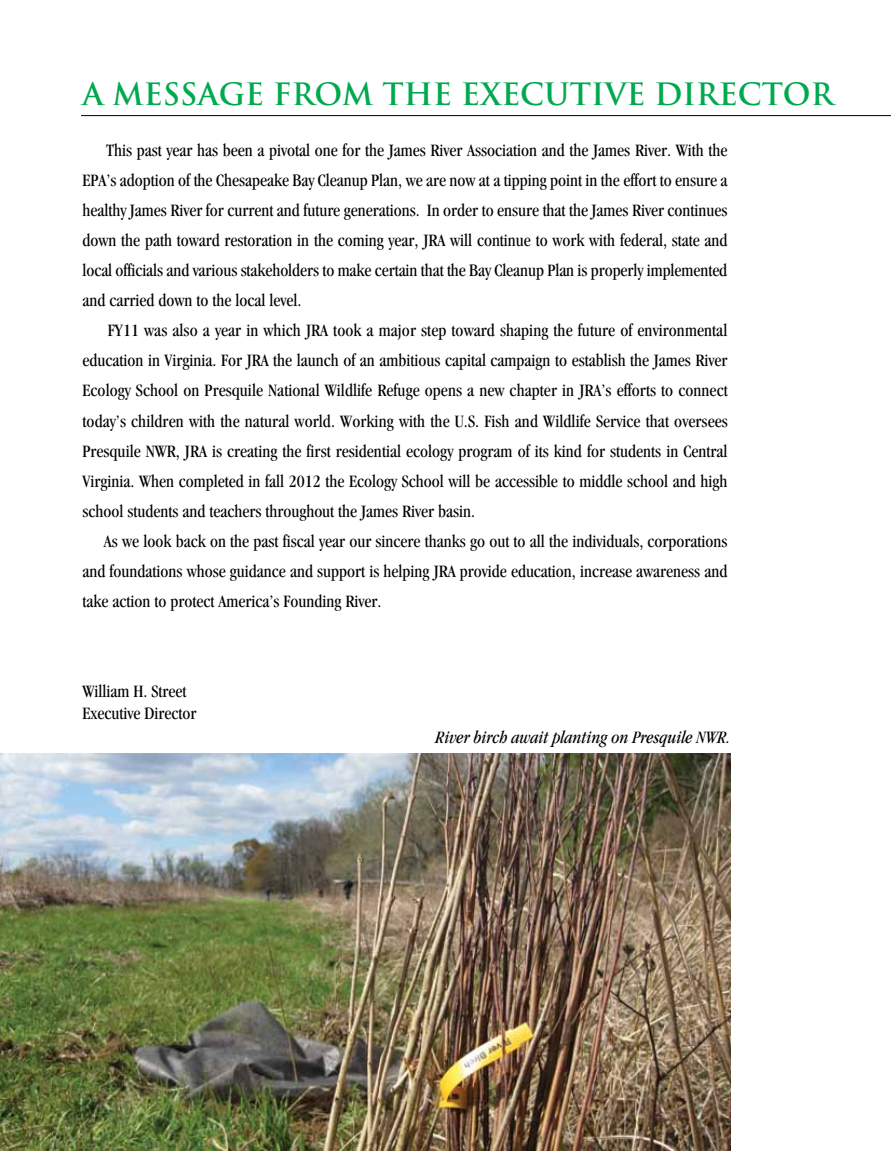
<style>
.page{position:relative;width:891px;height:1151px;background:#fff}
.page>*{position:absolute;margin:0;border:0;box-sizing:border-box;transform-origin:0 0}
.t1{font:700 30px "Trajan";color:#00a94f}
.t2{font:condensed 18px/30px "Garamond";color:#000;text-align:justify}
.t3{font:italic condensed 18px "Garamond";color:#000}
</style>
<div class="page">
<hr style="left:81px;top:115px;width:810px;height:1px;background:#000">
<img style="left:1px;top:753px;width:729px;height:397px">
<h1 class="t1" style="left:82px;top:76px;width:752px">A MESSAGE FROM THE EXECUTIVE DIRECTOR</h1>
<p class="t2" style="left:82px;top:135px;width:647px;text-indent:24px">This past year has been a pivotal one for the James River Association and the James River. With the EPA’s adoption of the Chesapeake Bay Cleanup Plan, we are now at a tipping point in the effort to ensure a healthy James River for current and future generations. In order to ensure that the James River continues down the path toward restoration in the coming year, JRA will continue to work with federal, state and local officials and various stakeholders to make certain that the Bay Cleanup Plan is properly implemented and carried down to the local level.</p>
<p class="t2" style="left:82px;top:315px;width:647px;text-indent:25px">FY11 was also a year in which JRA took a major step toward shaping the future of environmental education in Virginia. For JRA the launch of an ambitious capital campaign to establish the James River Ecology School on Presquile National Wildlife Refuge opens a new chapter in JRA’s efforts to connect today’s children with the natural world. Working with the U.S. Fish and Wildlife Service that oversees Presquile NWR, JRA is creating the first residential ecology program of its kind for students in Central Virginia. When completed in fall 2012 the Ecology School will be accessible to middle school and high school students and teachers throughout the James River basin.</p>
<p class="t2" style="left:82px;top:525px;width:647px;text-indent:21px">As we look back on the past fiscal year our sincere thanks go out to all the individuals, corporations and foundations whose guidance and support is helping JRA provide education, increase awareness and take action to protect America’s Founding River.</p>
<p class="t2" style="left:82px;top:679px;width:115px;line-height:22.5px">William H. Street<br>Executive Director</p>
<p class="t3" style="left:436px;top:727px;width:296px">River birch await planting on Presquile NWR.</p>
</div>
